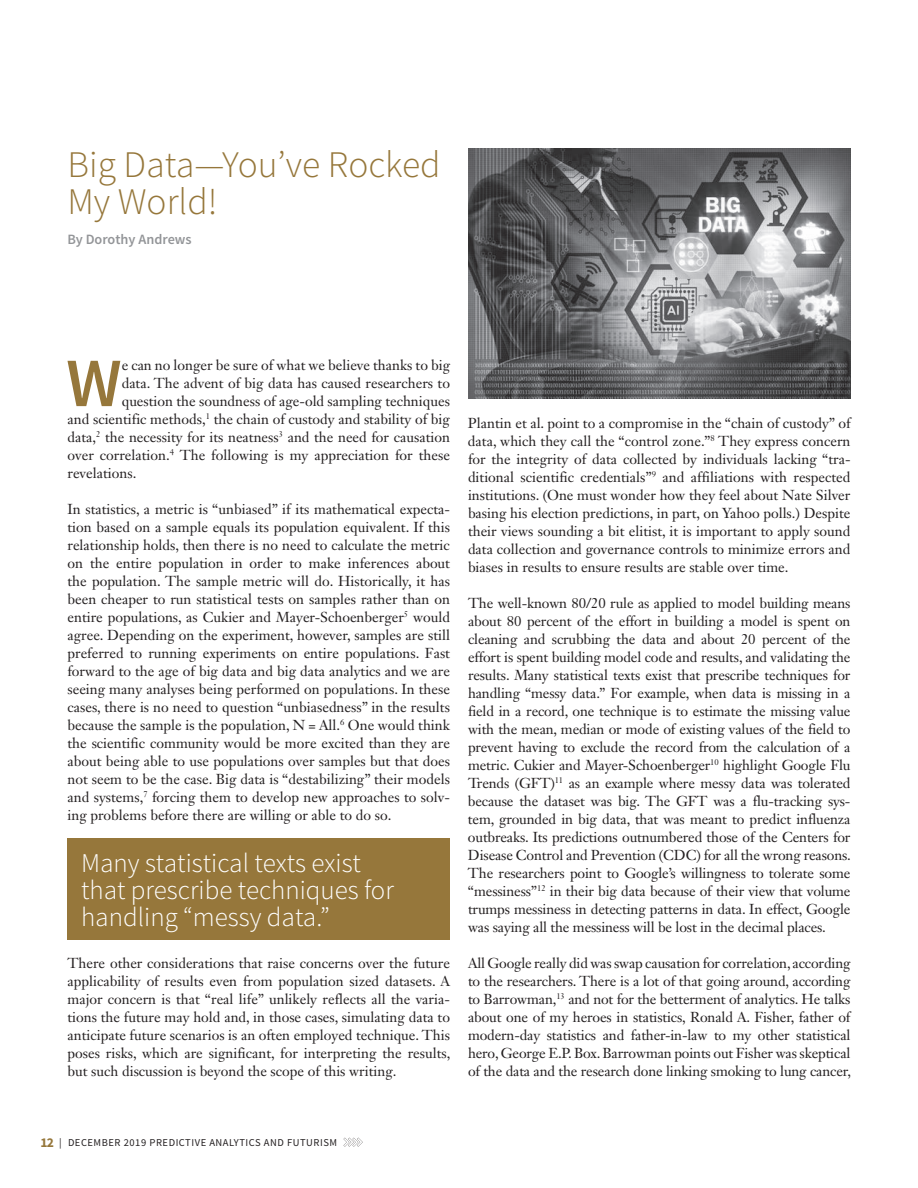
<style>
.page{position:relative;width:918px;height:1188px;background:#fff}
.page>*{position:absolute;margin:0;border:0;box-sizing:border-box;transform-origin:0 0}
.t1{font:600 69.3px "Source Sans Pro";color:#96773b}
.t2{font:300 37.5px/37.5px "Source Sans Pro";color:#96773b}
.t3{font:300 27px/27px "Source Sans Pro";color:#fff}
.t4{font:14.25px/18px "Janson Text LT Std";color:#231f20;text-align:justify}
.t5{font:600 14.25px "Source Sans Pro";color:#939598}
.t6{font:10.5px "Source Sans Pro";letter-spacing:.05em;color:#231f20}
.s1{font-weight:700;font-size:13.5px;color:#96773b}
</style>
<div class="page">
<svg style="left:343px;top:1138px;width:20px;height:9px"></svg>
<img style="left:468px;top:149px;width:382px;height:250px">
<div style="left:68px;top:838px;width:382px;height:102px;background:#96773b"></div>
<h2 class="t2" style="left:68px;top:146px;width:375px">Big Data—You’ve Rocked<br>My World!</h2>
<p class="t5" style="left:68px;top:230px;width:126px">By Dorothy Andrews</p>
<h1 class="t1" style="left:66px;top:339px;width:57px">W</h1>
<p class="t4" style="left:122px;top:356px;width:330px">e can no longer be sure of what we believe thanks to big</p>
<p class="t4" style="left:122px;top:374px;width:330px">data. The advent of big data has caused researchers to</p>
<p class="t4" style="left:122px;top:392px;width:330px">question the soundness of age-old sampling techniques</p>
<p class="t4" style="left:68px;top:410px;width:384px">and scientific methods,<sup>1</sup> the chain of custody and stability of big</p>
<p class="t4" style="left:68px;top:428px;width:384px">data,<sup>2</sup> the necessity for its neatness<sup>3</sup> and the need for causation</p>
<p class="t4" style="left:67px;top:446px;width:384px">over correlation.<sup>4</sup> The following is my appreciation for these</p>
<p class="t4" style="left:68px;top:464px;width:70px">revelations.</p>
<p class="t4" style="left:67px;top:500px;width:384px">In statistics, a metric is “unbiased” if its mathematical expecta&shy;tion based on a sample equals its population equivalent. If this relationship holds, then there is no need to calculate the metric on the entire population in order to make inferences about the population. The sample metric will do. Historically, it has been cheaper to run statistical tests on samples rather than on entire populations, as Cukier and Mayer-Schoenberger<sup>5</sup> would agree. Depending on the experiment, however, samples are still preferred to running experiments on entire populations. Fast forward to the age of big data and big data analytics and we are seeing many analyses being performed on populations. In these cases, there is no need to question “unbiasedness” in the results because the sample is the population, N = All.<sup>6</sup> One would think the scientific community would be more excited than they are about being able to use populations over samples but that does not seem to be the case. Big data is “destabilizing” their models and systems,<sup>7</sup> forcing them to develop new approaches to solv&shy;ing problems before there are willing or able to do so.</p>
<h3 class="t3" style="left:81px;top:850px;width:314px">Many statistical texts exist that prescribe techniques for handling “messy data.”</h3>
<p class="t4" style="left:68px;top:954px;width:385px">There other considerations that raise concerns over the future applicability of results even from population sized datasets. A major concern is that “real life” unlikely reflects all the varia&shy;tions the future may hold and, in those cases, simulating data to anticipate future scenarios is an often employed technique. This poses risks, which are significant, for interpreting the results, but such discussion is beyond the scope of this writing.</p>
<p class="t4" style="left:468px;top:414px;width:384px">Plantin et al. point to a compromise in the “chain of custody” of data, which they call the “control zone.”<sup>8</sup> They express concern for the integrity of data collected by individuals lacking “tra&shy;ditional scientific credentials”<sup>9</sup> and affiliations with respected institutions. (One must wonder how they feel about Nate Silver basing his election predictions, in part, on Yahoo polls.) Despite their views sounding a bit elitist, it is important to apply sound data collection and governance controls to minimize errors and biases in results to ensure results are stable over time.</p>
<p class="t4" style="left:468px;top:594px;width:385px">The well-known 80/20 rule as applied to model building means about 80 percent of the effort in building a model is spent on cleaning and scrubbing the data and about 20 percent of the effort is spent building model code and results, and validating the results. Many statistical texts exist that prescribe techniques for handling “messy data.” For example, when data is missing in a field in a record, one technique is to estimate the missing value with the mean, median or mode of existing values of the field to prevent having to exclude the record from the calculation of a metric. Cukier and Mayer-Schoenberger<sup>10</sup> highlight Google Flu Trends (GFT)<sup>11</sup> as an example where messy data was tolerated because the dataset was big. The GFT was a flu-tracking sys&shy;tem, grounded in big data, that was meant to predict influenza outbreaks. Its predictions outnumbered those of the Centers for Disease Control and Prevention (CDC) for all the wrong reasons.<br>The researchers point to Google’s willingness to tolerate some “messiness”<sup>12</sup> in their big data because of their view that volume trumps messiness in detecting patterns in data. In effect, Google was saying all the messiness will be lost in the decimal places.</p>
<p class="t4" style="left:468px;top:954px;width:385px">All Google really did was swap causation for correlation, according to the researchers. There is a lot of that going around, according to Barrowman,<sup>13</sup> and not for the betterment of analytics. He talks about one of my heroes in statistics, Ronald A. Fisher, father of modern-day statistics and father-in-law to my other statistical hero, George E.P. Box. Barrowman points out Fisher was skeptical of the data and the research done linking smoking to lung cancer,</p>
<p class="t6" style="left:40px;top:1136px;width:298px"><span class="s1">12</span> | DECEMBER 2019 PREDICTIVE ANALYTICS AND FUTURISM</p>
</div>
